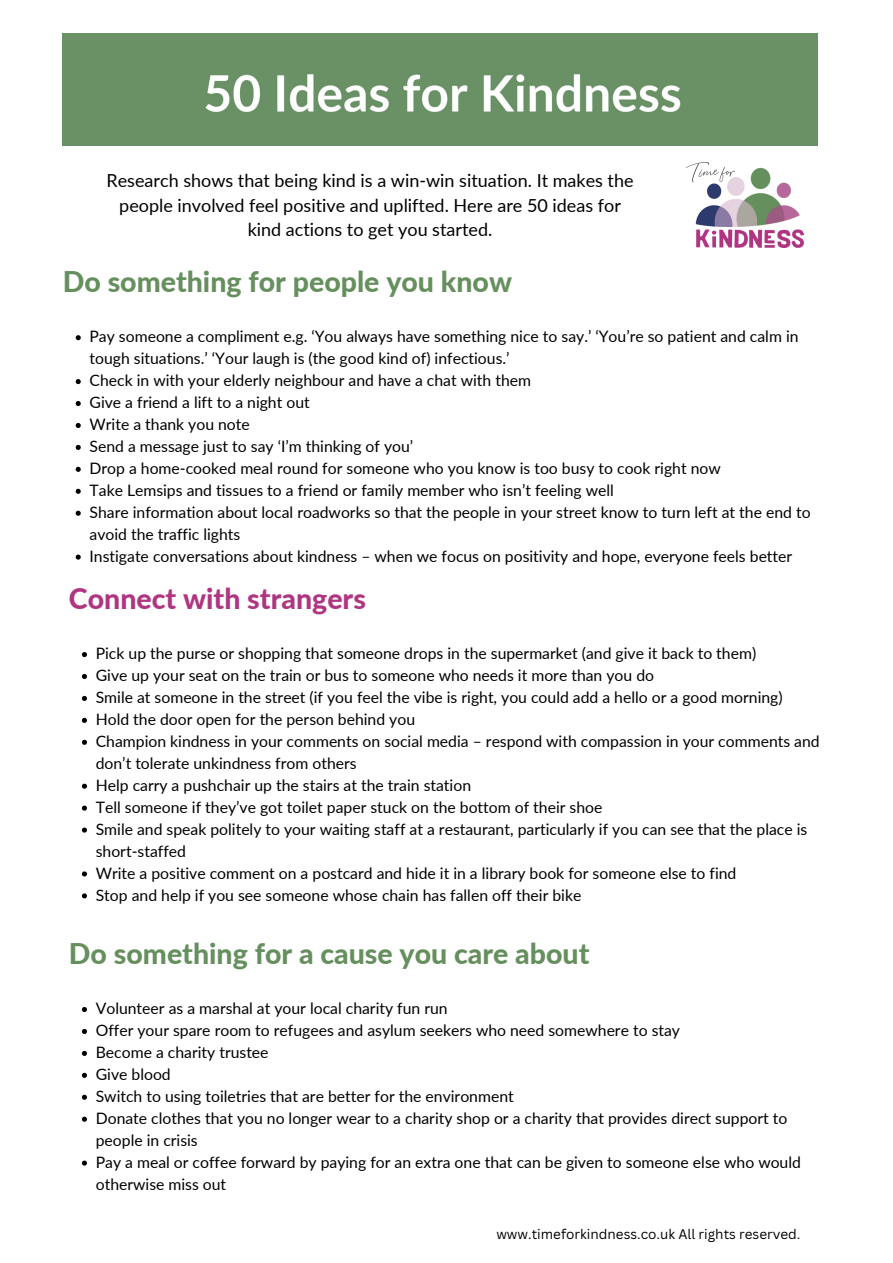
<style>
.page{position:relative;width:893px;height:1263px;background:#fff}
.page>*{position:absolute;margin:0;border:0;box-sizing:border-box;transform-origin:0 0}
.t1{font:800 28.5px "Lato";color:#668f5e}
.t2{font:800 28.5px "Lato";color:#b03581}
.t3{font:18px/24.8px "Lato";color:#000;text-align:center}
.t4{font:15.75px/21.9px "Lato";color:#000}
.t5{font:13.5px "Canva Sans";color:#000}
</style>
<div class="page">
<img style="left:63px;top:33px;width:755px;height:113px">
<img style="left:686px;top:162px;width:117px;height:85px">
<svg style="left:76px;top:335px;width:5px;height:5px"></svg>
<svg style="left:76px;top:379px;width:5px;height:5px"></svg>
<svg style="left:76px;top:401px;width:5px;height:5px"></svg>
<svg style="left:76px;top:423px;width:5px;height:5px"></svg>
<svg style="left:76px;top:445px;width:5px;height:5px"></svg>
<svg style="left:76px;top:467px;width:5px;height:5px"></svg>
<svg style="left:76px;top:489px;width:5px;height:5px"></svg>
<svg style="left:76px;top:511px;width:5px;height:5px"></svg>
<svg style="left:76px;top:555px;width:5px;height:5px"></svg>
<svg style="left:82px;top:652px;width:5px;height:5px"></svg>
<svg style="left:82px;top:674px;width:5px;height:5px"></svg>
<svg style="left:82px;top:696px;width:5px;height:5px"></svg>
<svg style="left:82px;top:718px;width:5px;height:5px"></svg>
<svg style="left:82px;top:740px;width:5px;height:5px"></svg>
<svg style="left:82px;top:784px;width:5px;height:5px"></svg>
<svg style="left:82px;top:805px;width:5px;height:6px"></svg>
<svg style="left:82px;top:827px;width:5px;height:5px"></svg>
<svg style="left:82px;top:871px;width:5px;height:5px"></svg>
<svg style="left:82px;top:893px;width:5px;height:5px"></svg>
<svg style="left:82px;top:1007px;width:5px;height:5px"></svg>
<svg style="left:82px;top:1029px;width:5px;height:5px"></svg>
<svg style="left:82px;top:1051px;width:5px;height:5px"></svg>
<svg style="left:82px;top:1073px;width:5px;height:5px"></svg>
<svg style="left:82px;top:1095px;width:5px;height:5px"></svg>
<svg style="left:82px;top:1117px;width:5px;height:5px"></svg>
<svg style="left:82px;top:1160px;width:5px;height:5px"></svg>
<p class="t3" style="left:106px;top:167px;width:528px">Research shows that being kind is a win-win situation. It makes the people involved feel positive and uplifted. Here are 50 ideas for kind actions to get you started.</p>
<h1 class="t1" style="left:63px;top:264px;width:451px">Do something for people you know</h1>
<p class="t4" style="left:90px;top:325px;width:722px">Pay someone a compliment e.g. ‘You always have something nice to say.’ ‘You’re so patient and calm in tough situations.’ ‘Your laugh is (the good kind of) infectious.’<br>Check in with your elderly neighbour and have a chat with them<br>Give a friend a lift to a night out<br>Write a thank you note<br>Send a message just to say ‘I’m thinking of you’<br>Drop a home-cooked meal round for someone who you know is too busy to cook right now<br>Take Lemsips and tissues to a friend or family member who isn’t feeling well<br>Share information about local roadworks so that the people in your street know to turn left at the end to avoid the traffic lights<br>Instigate conversations about kindness – when we focus on positivity and hope, everyone feels better</p>
<h1 class="t2" style="left:69px;top:580px;width:298px">Connect with strangers</h1>
<p class="t4" style="left:96px;top:642px;width:725px">Pick up the purse or shopping that someone drops in the supermarket (and give it back to them)<br>Give up your seat on the train or bus to someone who needs it more than you do<br>Smile at someone in the street (if you feel the vibe is right, you could add a hello or a good morning)<br>Hold the door open for the person behind you<br>Champion kindness in your comments on social media – respond with compassion in your comments and don’t tolerate unkindness from others<br>Help carry a pushchair up the stairs at the train station<br>Tell someone if they’ve got toilet paper stuck on the bottom of their shoe<br>Smile and speak politely to your waiting staff at a restaurant, particularly if you can see that the place is short-staffed<br>Write a positive comment on a postcard and hide it in a library book for someone else to find<br>Stop and help if you see someone whose chain has fallen off their bike</p>
<h1 class="t1" style="left:69px;top:935px;width:522px">Do something for a cause you care about</h1>
<p class="t4" style="left:96px;top:997px;width:706px">Volunteer as a marshal at your local charity fun run<br>Offer your spare room to refugees and asylum seekers who need somewhere to stay<br>Become a charity trustee<br>Give blood<br>Switch to using toiletries that are better for the environment<br>Donate clothes that you no longer wear to a charity shop or a charity that provides direct support to people in crisis<br>Pay a meal or coffee forward by paying for an extra one that can be given to someone else who would otherwise miss out</p>
<p class="t5" style="left:496px;top:1225px;width:305px">www.timeforkindness.co.uk All rights reserved.</p>
</div>
